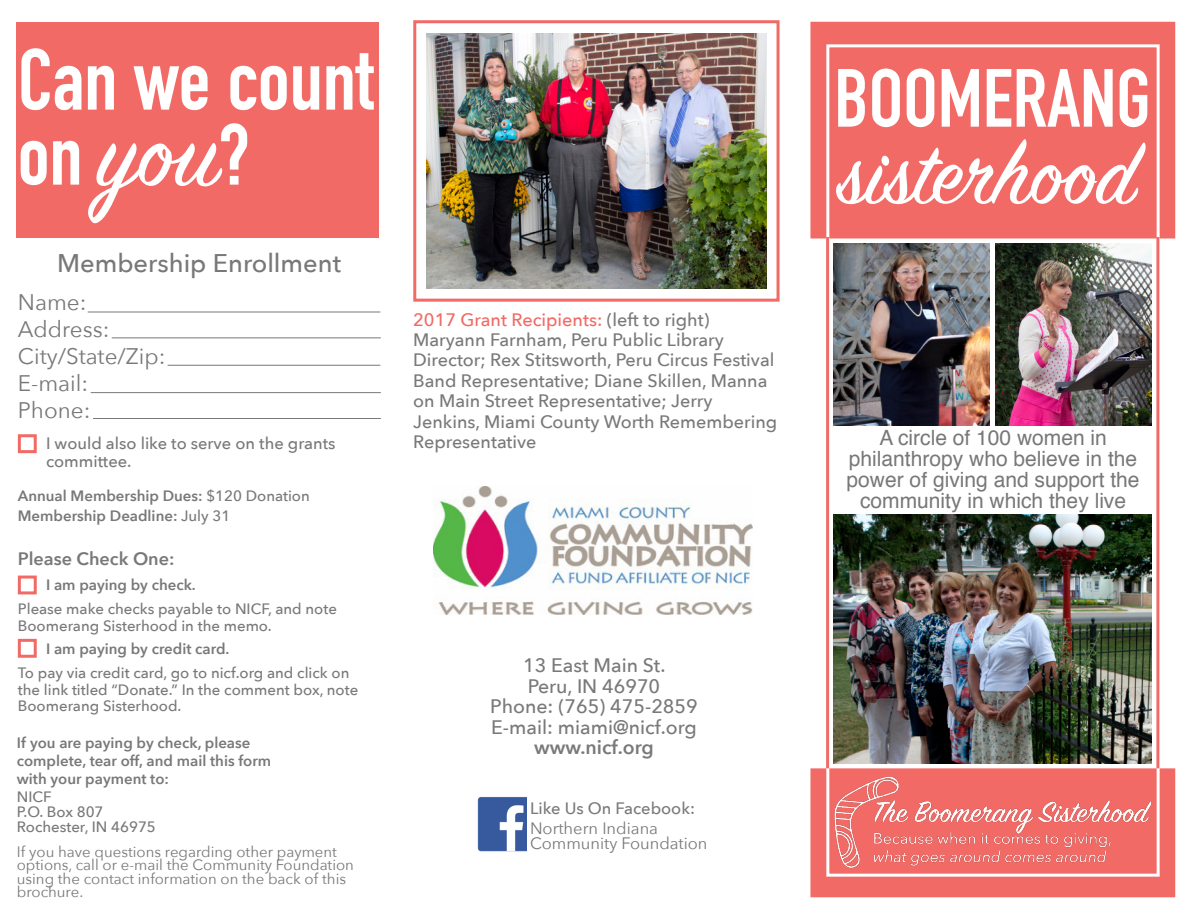
<style>
.page{position:relative;width:1188px;height:918px;background:#fff}
.page>*{position:absolute;margin:0;border:0;box-sizing:border-box;transform-origin:0 0}
.t1{font:96px "Sign Painter House Script";color:#fff}
.t2{font:700 85.5px/75px "DIN Condensed";color:#fff}
.t3{font:700 81px "DIN Condensed";color:#fff}
.t4{font:500 25.5px "Avenir Next";color:#777877}
.t5{font:22.5px "Avenir Next";color:#777877}
.t6{font:21px "Helvetica";color:#777877}
.t7{font:500 19.5px "Avenir Next";color:#787978}
.t8{font:600 19.5px "Avenir Next";color:#787978}
.t9{font:500 18px/20.4px "Avenir Next";color:#787978}
.t10{font:500 18px "Avenir Next";color:#f16a66}
.t11{font:600 18px "Avenir Next";color:#777877}
.t12{font:500 16.5px "Avenir Next";color:#777877}
.t13{font:16.5px "Avenir Next";color:#787978}
.t14{font:500 16.5px "Avenir Next";color:#787978}
.t15{font:500 15px/16.5px "Avenir Next";color:#777877}
.t16{font:600 15px/18px "Avenir Next";color:#777877}
.t17{font:15px/13.5px "Avenir Next";color:#777877}
.s1{font-family:"Sign Painter House Script";font-weight:400;font-size:105px}
.s2{font-weight:500}
.s3{color:#787978}
</style>
<div class="page">
<div style="left:810px;top:768px;width:365px;height:129px;background:#f16a66"></div>
<div style="left:810px;top:22px;width:365px;height:216px;background:#f16a66"></div>
<hr style="left:88px;top:312px;width:292px;height:1px;background:#777877">
<hr style="left:112px;top:338px;width:269px;height:1px;background:#777877">
<hr style="left:168px;top:365px;width:212px;height:1px;background:#777877">
<hr style="left:91px;top:392px;width:290px;height:1px;background:#777877">
<hr style="left:93px;top:418px;width:288px;height:1px;background:#777877">
<div style="left:18px;top:434px;width:19px;height:19px;border:3px solid #f16b66"></div>
<div style="left:18px;top:576px;width:19px;height:18px;border:3px solid #f16b66"></div>
<div style="left:18px;top:639px;width:19px;height:19px;border:3px solid #f16b66"></div>
<hr style="left:826px;top:237px;width:3px;height:531px;background:#f16b66">
<hr style="left:1156px;top:237px;width:3px;height:531px;background:#f16b66">
<img style="left:834px;top:244px;width:155px;height:182px">
<img style="left:995px;top:244px;width:156px;height:182px">
<img style="left:834px;top:514px;width:317px;height:249px">
<div style="left:413px;top:20px;width:367px;height:282px;border:3px solid #f16a66"></div>
<div style="left:16px;top:22px;width:363px;height:216px;background:#f16a66"></div>
<img style="left:434px;top:486px;width:319px;height:129px">
<img style="left:478px;top:797px;width:48px;height:55px">
<img style="left:810px;top:763px;width:361px;height:127px">
<img style="left:426px;top:34px;width:340px;height:254px">
<p class="t2" style="left:18px;top:42px;width:357px">Can we count on <span class="s1">you</span>?</p>
<p class="t4" style="left:57px;top:241px;width:285px">Membership Enrollment</p>
<p class="t5" style="left:18px;top:283px;width:70px">Name:</p>
<p class="t5" style="left:18px;top:310px;width:93px">Address:</p>
<p class="t5" style="left:18px;top:337px;width:149px">City/State/Zip:</p>
<p class="t5" style="left:18px;top:364px;width:72px">E-mail:</p>
<p class="t5" style="left:18px;top:391px;width:74px">Phone:</p>
<p class="t12" style="left:46px;top:429px;width:291px">I would also like to serve on the grants</p>
<p class="t12" style="left:46px;top:447px;width:87px">committee.</p>
<p class="t16" style="left:18px;top:486px;width:293px">Annual Membership Dues: <span class="s2">$120 Donation</span></p>
<p class="t16" style="left:18px;top:506px;width:214px">Membership Deadline: <span class="s2">July 31</span></p>
<p class="t11" style="left:18px;top:543px;width:158px">Please Check One:</p>
<p class="t16" style="left:46px;top:576px;width:151px">I am paying by check.</p>
<p class="t15" style="left:18px;top:600px;width:321px">Please make checks payable to NICF, and note</p>
<p class="t15" style="left:18px;top:617px;width:256px">Boomerang Sisterhood in the memo.</p>
<p class="t15" style="left:18px;top:664px;width:342px">To pay via credit card, go to nicf.org and click on the link titled “Donate.” In the comment box, note<br>Boomerang Sisterhood.</p>
<p class="t16" style="left:17px;top:733px;width:256px">If you are paying by check, please complete, tear off, and mail this form with your payment to:</p>
<p class="t15" style="left:17px;top:788px;width:36px">NICF</p>
<p class="t15" style="left:17px;top:803px;width:88px">P.O. Box 807</p>
<p class="t15" style="left:17px;top:818px;width:141px">Rochester, IN 46975</p>
<p class="t17" style="left:17px;top:844px;width:322px">If you have questions regarding other payment</p>
<p class="t17" style="left:17px;top:857px;width:339px">options, call or e-mail the Community Foundation using the contact information on the back of this brochure.</p>
<p class="t16" style="left:46px;top:639px;width:185px">I am paying by credit card.</p>
<p class="t10" style="left:413px;top:304px;width:298px">2017 Grant Recipients: <span class="s3">(left to right)</span></p>
<p class="t9" style="left:413px;top:329px;width:312px">Maryann Farnham, Peru Public Library</p>
<p class="t9" style="left:413px;top:349px;width:363px">Director; Rex Stitsworth, Peru Circus Festival<br>Band Representative; Diane Skillen, Manna on Main Street Representative; Jerry</p>
<p class="t9" style="left:413px;top:411px;width:366px">Jenkins, Miami County Worth Remembering<br>Representative</p>
<p class="t7" style="left:523px;top:649px;width:144px">13 East Main St.</p>
<p class="t7" style="left:528px;top:669px;width:134px">Peru, IN 46970</p>
<p class="t7" style="left:490px;top:690px;width:209px">Phone: (765) 475-2859</p>
<p class="t7" style="left:491px;top:710px;width:207px">E-mail: miami@nicf.org</p>
<p class="t8" style="left:534px;top:731px;width:121px">www.nicf.org</p>
<p class="t14" style="left:530px;top:794px;width:167px">Like Us On Facebook:</p>
<p class="t13" style="left:530px;top:815px;width:130px">Northern Indiana</p>
<p class="t13" style="left:530px;top:830px;width:179px">Community Foundation</p>
<p class="t3" style="left:834px;top:44px;width:318px">BOOMERANG</p>
<p class="t1" style="left:837px;top:115px;width:300px">sisterhood</p>
<p class="t6" style="left:879px;top:421px;width:229px">A circle of 100 women in</p>
<p class="t6" style="left:849px;top:442px;width:290px">philanthropy who believe in the</p>
<p class="t6" style="left:847px;top:463px;width:294px">power of giving and support the</p>
<p class="t6" style="left:860px;top:484px;width:268px">community in which they live</p>
</div>
